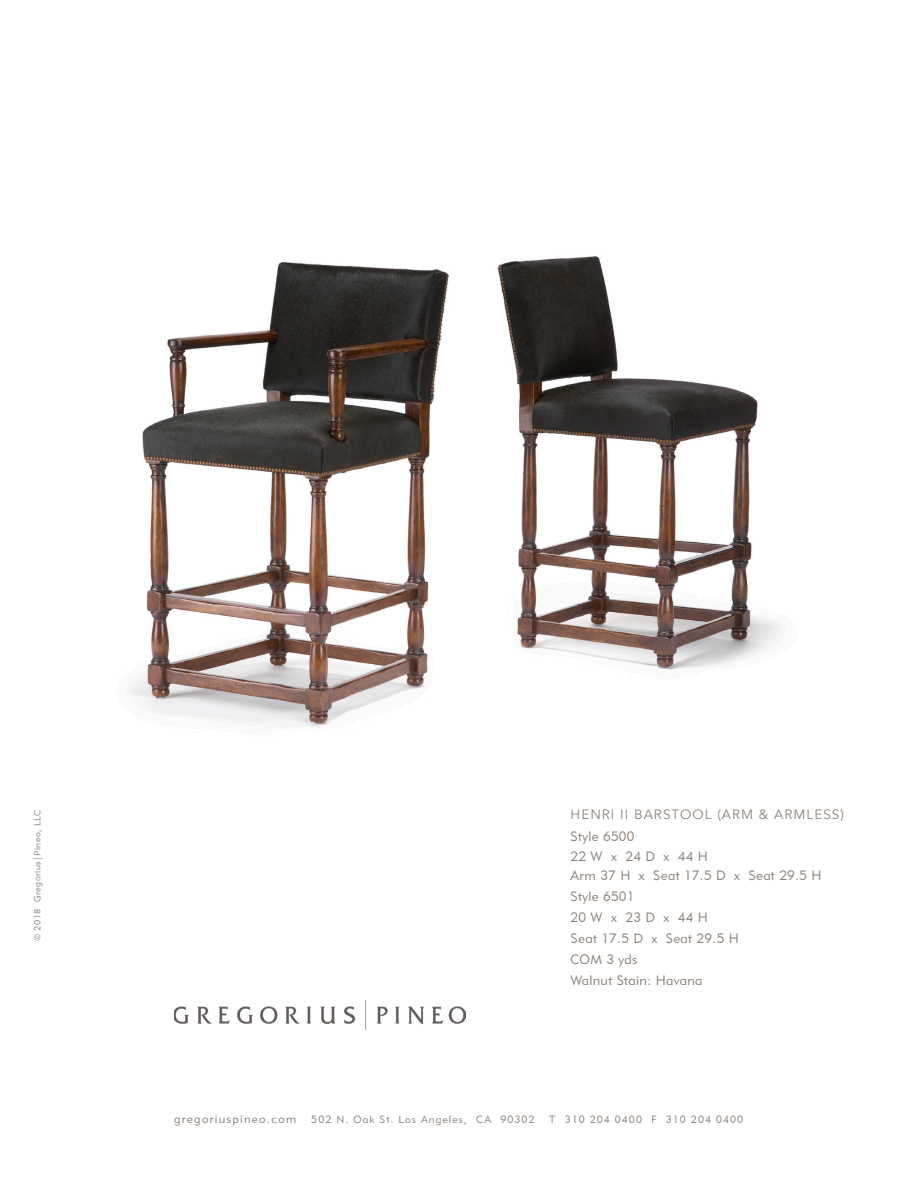
<style>
.page{position:relative;width:918px;height:1188px;background:#fff}
.page>*{position:absolute;margin:0;border:0;box-sizing:border-box;transform-origin:0 0}
.t1{font:13.5px "Geometric 415 BT Lite A";letter-spacing:.02em;color:#8f8279}
.t2{font:13.5px "Avenir";letter-spacing:.075em;color:#8f8279}
.t3{font:12px "Geometric 415 BT Lite A";letter-spacing:.1em;color:#8f8279}
.t4{font:10.5px "Geometric 415 BT Lite A";letter-spacing:.1em;color:#8f8279}
.t5{font:9px "Geometric 415 BT Lite A";letter-spacing:.05em;color:#8f8279}
</style>
<div class="page">
<img style="left:174px;top:1001px;width:291px;height:28px">
<img style="left:130px;top:256px;width:650px;height:471px">
<p class="t5" style="left:32px;top:941px;width:133px;rotate:-90deg">© 2018 Gregorius|Pineo, LLC</p>
<p class="t2" style="left:571px;top:806px;width:275px">HENRI II BARSTOOL (ARM &amp; ARMLESS)</p>
<p class="t1" style="left:571px;top:828px;width:65px">Style 6500</p>
<p class="t1" style="left:571px;top:848px;width:139px">22 W x 24 D x 44 H</p>
<p class="t1" style="left:571px;top:867px;width:252px">Arm 37 H x Seat 17.5 D x Seat 29.5 H</p>
<p class="t1" style="left:571px;top:888px;width:65px">Style 6501</p>
<p class="t1" style="left:571px;top:909px;width:139px">20 W x 23 D x 44 H</p>
<p class="t1" style="left:571px;top:930px;width:170px">Seat 17.5 D x Seat 29.5 H</p>
<p class="t1" style="left:571px;top:951px;width:68px">COM 3 yds</p>
<p class="t1" style="left:571px;top:972px;width:133px">Walnut Stain: Havana</p>
<p class="t3" style="left:174px;top:1112px;width:124px">gregoriuspineo.com</p>
<p class="t4" style="left:311px;top:1113px;width:433px">502 N. Oak St. Los Angeles, CA 90302 T 310 204 0400 F 310 204 0400</p>
</div>
